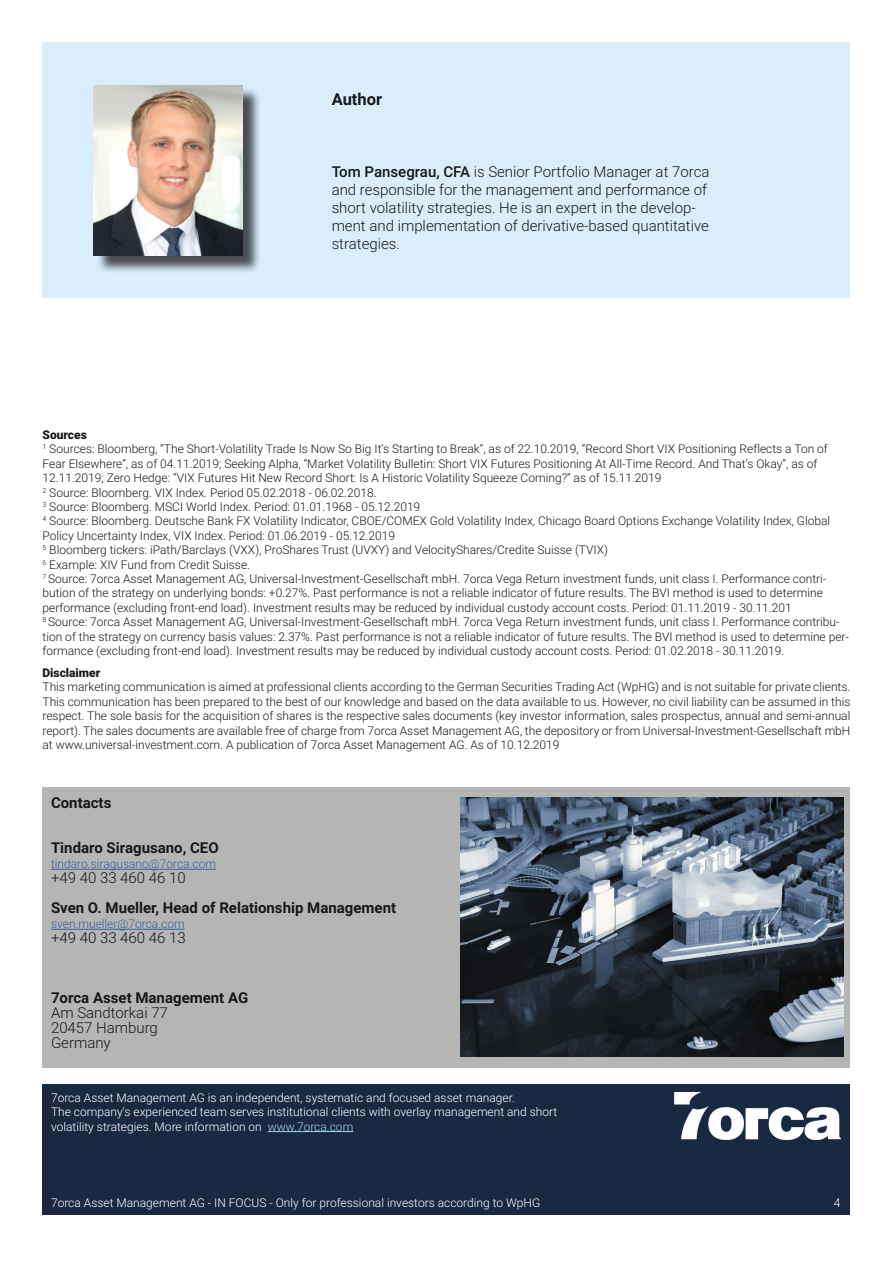
<style>
.page{position:relative;width:893px;height:1263px;background:#fff}
.page>*{position:absolute;margin:0;border:0;box-sizing:border-box;transform-origin:0 0}
.t1{font:700 16.5px "Roboto";color:#171818}
.t2{font:300 15px/18px "Roboto";color:#171818}
.t3{font:700 15px "Roboto";color:#171818}
.t4{font:300 12px/14.4px "Roboto";color:#171818}
.t5{font:300 12px/14.4px "Roboto";color:#fff}
.t6{font:300 12px "Roboto";color:#3561a1}
.t7{font:900 12px "Roboto";color:#171818}
.s1{font-weight:500}
.s2{color:#a5d0ec}
</style>
<div class="page">
<div style="left:43px;top:1191px;width:807px;height:24px;background:#1a2942"></div>
<div style="left:43px;top:1084px;width:807px;height:107px;background:#1a2942"></div>
<hr style="left:268px;top:1131px;width:85px;height:1px;background:#a5d0ec">
<img style="left:674px;top:1093px;width:166px;height:47px">
<div style="left:43px;top:787px;width:807px;height:280px;background:#b5b5b4"></div>
<img style="left:461px;top:797px;width:383px;height:260px">
<hr style="left:51px;top:869px;width:165px;height:1px;background:#3561a1">
<hr style="left:51px;top:929px;width:134px;height:1px;background:#3561a1">
<div style="left:43px;top:43px;width:807px;height:255px;background:#daedfa"></div>
<div style="left:96px;top:87px;width:165px;height:187px;background:#171818;opacity:.75"></div>
<img style="left:94px;top:85px;width:148px;height:170px">
<p class="t1" style="left:332px;top:87px;width:52px">Author</p>
<p class="t2" style="left:332px;top:162px;width:379px"><span class="s1">Tom Pansegrau, CFA</span> is Senior Portfolio Manager at 7orca and responsible for the management and performance of short volatility strategies. He is an expert in the develop&shy;ment and implementation of derivative-based quantitative strategies.</p>
<p class="t7" style="left:43px;top:426px;width:46px">Sources</p>
<p class="t4" style="left:43px;top:441px;width:787px"><sup>1</sup> Sources: Bloomberg, “The Short-Volatility Trade Is Now So Big It‘s Starting to Break“, as of 22.10.2019, “Record Short VIX Positioning Reflects a Ton of<br>Fear Elsewhere“, as of 04.11.2019; Seeking Alpha, “Market Volatility Bulletin: Short VIX Futures Positioning At All-Time Record. And That‘s Okay“, as of<br>12.11.2019; Zero Hedge: “VIX Futures Hit New Record Short: Is A Historic Volatility Squeeze Coming?“ as of 15.11.2019</p>
<p class="t4" style="left:43px;top:485px;width:336px"><sup>2</sup> Source: Bloomberg. VIX Index. Period 05.02.2018 - 06.02.2018.</p>
<p class="t4" style="left:43px;top:499px;width:379px"><sup>3</sup> Source: Bloomberg. MSCI World Index. Period: 01.01.1968 - 05.12.2019</p>
<p class="t4" style="left:43px;top:513px;width:789px"><sup>4</sup> Source: Bloomberg. Deutsche Bank FX Volatility Indicator, CBOE/COMEX Gold Volatility Index, Chicago Board Options Exchange Volatility Index, Global<br>Policy Uncertainty Index, VIX Index. Period: 01.06.2019 - 05.12.2019</p>
<p class="t4" style="left:43px;top:542px;width:567px"><sup>5</sup> Bloomberg tickers: iPath/Barclays (VXX), ProShares Trust (UVXY) and VelocityShares/Credite Suisse (TVIX)</p>
<p class="t4" style="left:43px;top:557px;width:209px"><sup>6</sup> Example: XIV Fund from Credit Suisse.</p>
<p class="t4" style="left:43px;top:571px;width:785px"><sup>7</sup> Source: 7orca Asset Management AG, Universal-Investment-Gesellschaft mbH. 7orca Vega Return investment funds, unit class I. Performance contri&shy;bution of the strategy on underlying bonds: +0.27%. Past performance is not a reliable indicator of future results. The BVI method is used to determine performance (excluding front-end load). Investment results may be reduced by individual custody account costs. Period: 01.11.2019 - 30.11.201</p>
<p class="t4" style="left:43px;top:614px;width:808px"><sup>8</sup> Source: 7orca Asset Management AG, Universal-Investment-Gesellschaft mbH. 7orca Vega Return investment funds, unit class I. Performance contribu&shy;tion of the strategy on currency basis values: 2.37%. Past performance is not a reliable indicator of future results. The BVI method is used to determine per&shy;formance (excluding front-end load). Investment results may be reduced by individual custody account costs. Period: 01.02.2018 - 30.11.2019.</p>
<p class="t7" style="left:43px;top:664px;width:59px">Disclaimer</p>
<p class="t4" style="left:43px;top:679px;width:809px;text-align:justify">This marketing communication is aimed at professional clients according to the German Securities Trading Act (WpHG) and is not suitable for private clients.<br>This communication has been prepared to the best of our knowledge and based on the data available to us. However, no civil liability can be assumed in this respect. The sole basis for the acquisition of shares is the respective sales documents (key investor information, sales prospectus, annual and semi-annual report). The sales documents are available free of charge from 7orca Asset Management AG, the depository or from Universal-Investment-Gesellschaft mbH at www.universal-investment.com. A publication of 7orca Asset Management AG. As of 10.12.2019</p>
<p class="t3" style="left:51px;top:792px;width:62px">Contacts</p>
<p class="t3" style="left:51px;top:837px;width:169px">Tindaro Siragusano, CEO</p>
<p class="t6" style="left:51px;top:856px;width:167px">tindaro.siragusano@7orca.com</p>
<p class="t2" style="left:51px;top:868px;width:136px">+49 40 33 460 46 10</p>
<p class="t3" style="left:51px;top:897px;width:347px">Sven O. Mueller, Head of Relationship Management</p>
<p class="t6" style="left:51px;top:916px;width:135px">sven.mueller@7orca.com</p>
<p class="t2" style="left:51px;top:928px;width:136px">+49 40 33 460 46 13</p>
<p class="t3" style="left:51px;top:987px;width:199px">7orca Asset Management AG</p>
<p class="t2" style="left:51px;top:1005px;width:118px;line-height:15px">Am Sandtorkai 77<br>20457 Hamburg<br>Germany</p>
<p class="t5" style="left:51px;top:1090px;width:508px">7orca Asset Management AG is an independent, systematic and focused asset manager.<br>The company‘s experienced team serves institutional clients with overlay management and short volatility strategies. More information on <span class="s2">www.7orca.com</span></p>
<p class="t5" style="left:51px;top:1195px;width:491px">7orca Asset Management AG - IN FOCUS - Only for professional investors according to WpHG</p>
<p class="t5" style="left:834px;top:1195px;width:8px">4</p>
</div>
